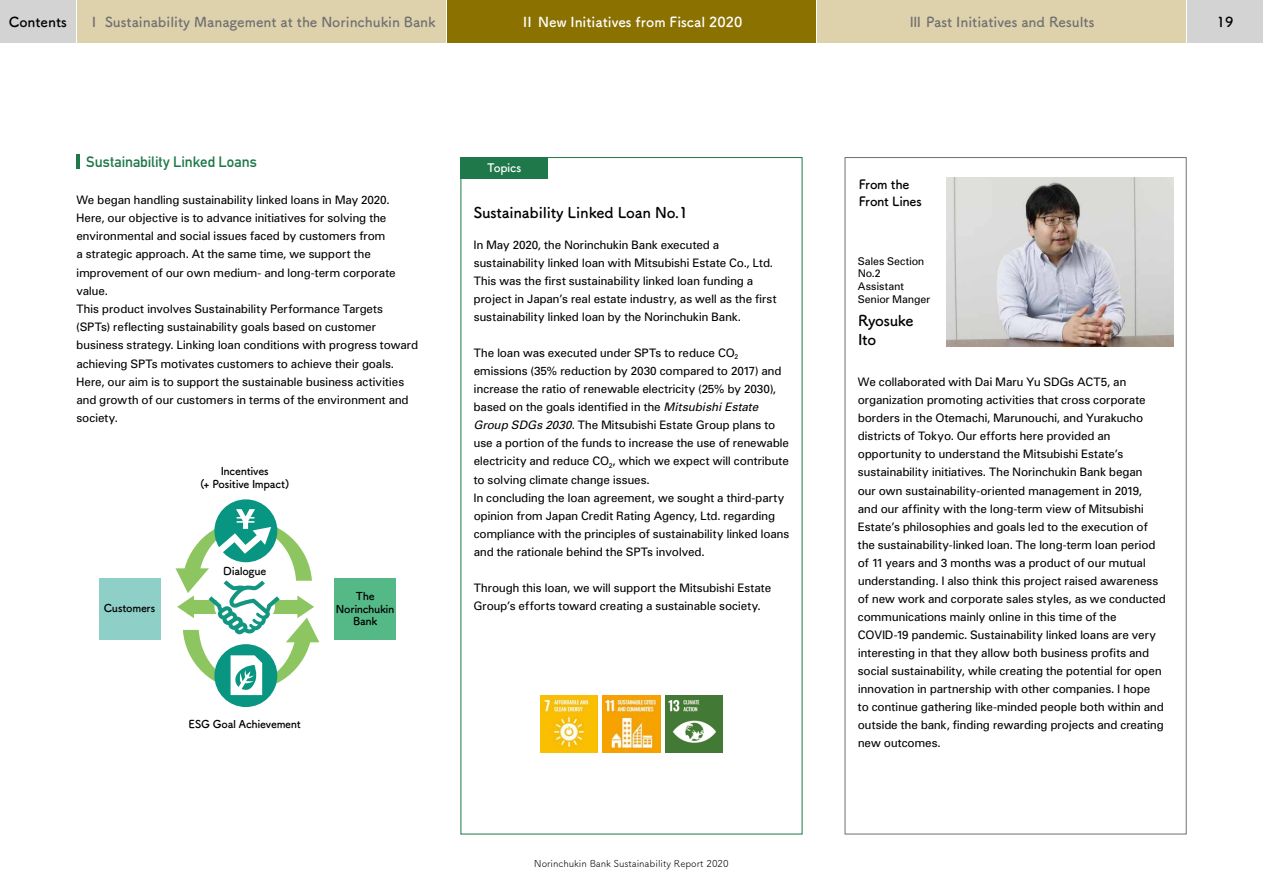
<style>
.page{position:relative;width:1263px;height:893px;background:#fff}
.page>*{position:absolute;margin:0;border:0;box-sizing:border-box;transform-origin:0 0}
.t1{font:14.85px/19.2px "Tsuku A Rd Gothic Std B";letter-spacing:-.01em;color:#000}
.t2{font:700 14.85px "DIN Alternate";letter-spacing:-.005em;color:#1f7849}
.t3{font:700 13.8px "Tsuku A Rd Gothic";color:#727171}
.t4{font:700 13.8px "Tsuku A Rd Gothic";color:#fff}
.t5{font:700 13.8px "Tsuku A Rd Gothic";color:#000}
.t6{font:12.75px/17px "Tsuku A Rd Gothic Std B";letter-spacing:-.025em;color:#000}
.t7{font:11.7px/18px "Univers";letter-spacing:-.02em;color:#000}
.t8{font:11.7px "Tsuku A Rd Gothic Std B";letter-spacing:-.025em;color:#fff}
.t9{font:700 10.8px/12.6px "Tsuku A Rd Gothic";letter-spacing:-.025em;color:#000;text-align:center}
.t10{font:10.65px/12.8px "Univers";letter-spacing:-.015em;color:#000}
.t11{font:9.6px "Tsuku A Rd Gothic";color:#000}
.s1{font-style:italic}
</style>
<div class="page">
<div style="left:77px;top:0;width:369px;height:43px;background:#ded2ad"></div>
<div style="left:817px;top:0;width:368px;height:43px;background:#ded2ad"></div>
<div style="left:1187px;top:0;width:76px;height:43px;background:#d3d3d4"></div>
<div style="left:0;top:0;width:76px;height:43px;background:#d3d3d4"></div>
<div style="left:447px;top:0;width:369px;height:43px;background:#8b7100"></div>
<img style="left:666px;top:696px;width:57px;height:57px">
<img style="left:603px;top:696px;width:57px;height:57px">
<img style="left:540px;top:696px;width:57px;height:57px">
<img style="left:946px;top:177px;width:228px;height:170px">
<div style="left:461px;top:157px;width:87px;height:22px;background:#1f7849"></div>
<div style="left:334px;top:578px;width:62px;height:62px;background:#54b987"></div>
<div style="left:99px;top:578px;width:61px;height:62px;background:#8ecfc7"></div>
<div style="left:214px;top:499px;width:63px;height:63px;background:#089581;border-radius:50%"></div>
<div style="left:214px;top:644px;width:63px;height:63px;background:#089581;border-radius:50%"></div>
<svg style="left:175px;top:509px;width:144px;height:186px"></svg>
<hr style="left:77px;top:154px;width:3px;height:15px;background:#1f7849">
<p class="t5" style="left:9px;top:11px;width:60px">Contents</p>
<p class="t4" style="left:520px;top:11px;width:223px">Ⅱ New Initiatives from Fiscal 2020</p>
<p class="t3" style="left:87px;top:11px;width:350px">Ⅰ Sustainability Management at the Norinchukin Bank</p>
<p class="t3" style="left:908px;top:11px;width:187px">Ⅲ Past Initiatives and Results</p>
<p class="t5" style="left:1217px;top:11px;width:18px">19</p>
<p class="t2" style="left:86px;top:151px;width:172px">Sustainability Linked Loans</p>
<p class="t7" style="left:76px;top:190px;width:343px">We began handling sustainability linked loans in May 2020.<br>Here, our objective is to advance initiatives for solving the environmental and social issues faced by customers from<br>a strategic approach. At the same time, we support the improvement of our own medium- and long-term corporate value.<br>This product involves Sustainability Performance Targets (SPTs) reflecting sustainability goals based on customer business strategy. Linking loan conditions with progress toward achieving SPTs motivates customers to achieve their goals.<br>Here, our aim is to support the sustainable business activities and growth of our customers in terms of the environment and society.</p>
<p class="t9" style="left:200px;top:464px;width:91px">Incentives<br>(+ Positive Impact)</p>
<p class="t9" style="left:104px;top:601px;width:53px">Customers</p>
<p class="t9" style="left:223px;top:564px;width:45px">Dialogue</p>
<p class="t9" style="left:336px;top:589px;width:60px">The<br>Norinchukin<br>Bank</p>
<p class="t9" style="left:189px;top:717px;width:114px">ESG Goal Achievement</p>
<p class="t8" style="left:487px;top:159px;width:36px">Topics</p>
<p class="t1" style="left:474px;top:202px;width:216px">Sustainability Linked Loan No.1</p>
<p class="t7" style="left:474px;top:235px;width:305px">In May 2020, the Norinchukin Bank executed a sustainability linked loan with Mitsubishi Estate Co., Ltd.<br>This was the first sustainability linked loan funding a project in Japan’s real estate industry, as well as the first sustainability linked loan by the Norinchukin Bank.</p>
<p class="t7" style="left:473px;top:344px;width:317px">The loan was executed under SPTs to reduce CO<sub>2 </sub>emissions (35% reduction by 2030 compared to 2017) and increase the ratio of renewable electricity (25% by 2030), based on the goals identified in the <span class="s1">Mitsubishi Estate Group SDGs 2030</span>. The Mitsubishi Estate Group plans to use a portion of the funds to increase the use of renewable electricity and reduce CO<sub>2</sub>, which we expect will contribute to solving climate change issues.<br>In concluding the loan agreement, we sought a third-party opinion from Japan Credit Rating Agency, Ltd. regarding compliance with the principles of sustainability linked loans and the rationale behind the SPTs involved.</p>
<p class="t7" style="left:474px;top:579px;width:299px">Through this loan, we will support the Mitsubishi Estate<br>Group’s efforts toward creating a sustainable society.</p>
<p class="t11" style="left:534px;top:856px;width:196px">Norinchukin Bank Sustainability Report 2020</p>
<p class="t6" style="left:859px;top:175px;width:64px">From the<br>Front Lines</p>
<p class="t10" style="left:858px;top:254px;width:74px">Sales Section<br>No.2<br>Assistant<br>Senior Manger</p>
<p class="t1" style="left:858px;top:310px;width:57px">Ryosuke<br>Ito</p>
<p class="t7" style="left:858px;top:373px;width:310px">We collaborated with Dai Maru Yu SDGs ACT5, an organization promoting activities that cross corporate borders in the Otemachi, Marunouchi, and Yurakucho districts of Tokyo. Our efforts here provided an opportunity to understand the Mitsubishi Estate’s sustainability initiatives. The Norinchukin Bank began<br>our own sustainability-oriented management in 2019,<br>and our affinity with the long-term view of Mitsubishi Estate’s philosophies and goals led to the execution of the sustainability-linked loan. The long-term loan period of 11 years and 3 months was a product of our mutual understanding. I also think this project raised awareness of new work and corporate sales styles, as we conducted communications mainly online in this time of the COVID-19 pandemic. Sustainability linked loans are very interesting in that they allow both business profits and social sustainability, while creating the potential for open innovation in partnership with other companies. I hope<br>to continue gathering like-minded people both within and outside the bank, finding rewarding projects and creating new outcomes.</p>
</div>
